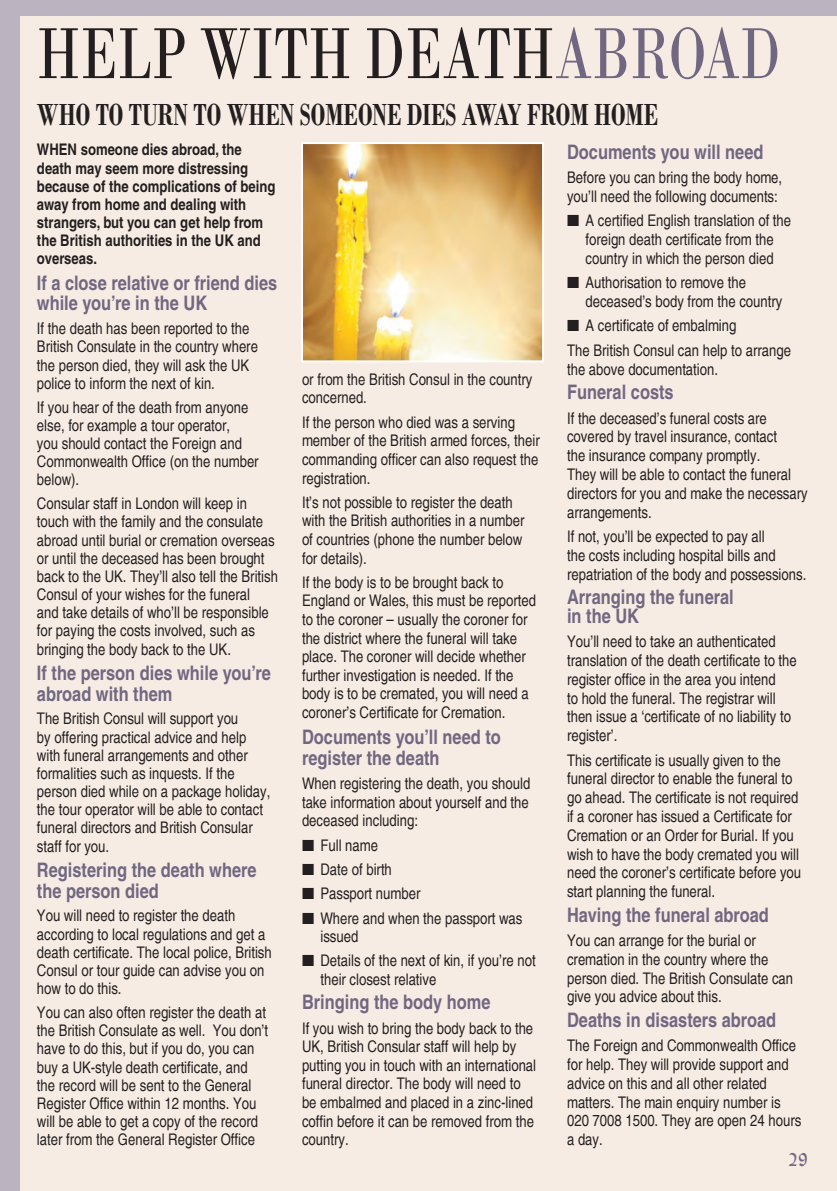
<style>
.page{position:relative;width:837px;height:1191px;background:#fff}
.page>*{position:absolute;margin:0;border:0;box-sizing:border-box;transform-origin:0 0}
.t1{font:76px "Bodoni";color:#231f20;scale:.7 1}
.t2{font:700 32px "Bodoni";color:#231f20;scale:.7 1}
.t3{font:700 condensed 20px/20.2px "Helvetica";color:#716781}
.t4{font:18px "Lydian";color:#716781}
.t5{font:condensed 16px/18.2px "Helvetica";color:#231f20}
.t6{font:700 condensed 16px/18.2px "Helvetica";color:#231f20}
.s1{color:#716781}
</style>
<div class="page">
<div style="left:0;top:0;width:837px;height:1190px;background:#bbb4c0"></div>
<div style="left:20px;top:16px;width:817px;height:1174px;background:#f6ece3"></div>
<img style="left:304px;top:145px;width:237px;height:214px">
<div style="left:301px;top:142px;width:243px;height:220px;border:2px solid #fff"></div>
<p class="t1" style="left:37px;top:8px;width:1064px">HELP WITH DEATH<span class="s1">ABROAD</span></p>
<p class="t2" style="left:37px;top:95px;width:889px">WHO TO TURN TO WHEN SOMEONE DIES AWAY FROM HOME</p>
<p class="t6" style="left:37px;top:140px;width:240px">WHEN someone dies abroad, the death may seem more distressing because of the complications of being away from home and dealing with strangers, but you can get help from the British authorities in the UK and overseas.</p>
<p class="t3" style="left:37px;top:273px;width:242px">If a close relative or friend dies while you’re in the UK</p>
<p class="t5" style="left:37px;top:319px;width:222px">If the death has been reported to the British Consulate in the country where the person died, they will ask the UK police to inform the next of kin.</p>
<p class="t5" style="left:37px;top:398px;width:223px">If you hear of the death from anyone else, for example a tour operator,<br>you should contact the Foreign and<br>Commonwealth Office (on the number below).</p>
<p class="t5" style="left:37px;top:494px;width:242px">Consular staff in London will keep in touch with the family and the consulate abroad until burial or cremation overseas or until the deceased has been brought back to the UK. They’ll also tell the British Consul of your wishes for the funeral<br>and take details of who’ll be responsible for paying the costs involved, such as bringing the body back to the UK.</p>
<p class="t3" style="left:37px;top:663px;width:235px">If the person dies while you’re abroad with them</p>
<p class="t5" style="left:37px;top:709px;width:235px">The British Consul will support you<br>by offering practical advice and help with funeral arrangements and other formalities such as inquests. If the person died while on a package holiday, the tour operator will be able to contact funeral directors and British Consular staff for you.</p>
<p class="t3" style="left:37px;top:860px;width:221px">Registering the death where the person died</p>
<p class="t5" style="left:37px;top:906px;width:236px">You will need to register the death according to local regulations and get a death certificate. The local police, British Consul or tour guide can advise you on how to do this.</p>
<p class="t5" style="left:37px;top:1003px;width:233px">You can also often register the death at the British Consulate as well. You don’t have to do this, but if you do, you can buy a UK-style death certificate, and the record will be sent to the General Register Office within 12 months. You will be able to get a copy of the record later from the General Register Office</p>
<p class="t5" style="left:302px;top:370px;width:232px">or from the British Consul in the country concerned.</p>
<p class="t5" style="left:302px;top:413px;width:239px">If the person who died was a serving member of the British armed forces, their commanding officer can also request the registration.</p>
<p class="t5" style="left:302px;top:493px;width:224px">It’s not possible to register the death with the British authorities in a number of countries (phone the number below for details).</p>
<p class="t5" style="left:302px;top:573px;width:236px">If the body is to be brought back to England or Wales, this must be reported to the coroner – usually the coroner for the district where the funeral will take place. The coroner will decide whether further investigation is needed. If the body is to be cremated, you will need a coroner’s Certificate for Cremation.</p>
<p class="t3" style="left:302px;top:726px;width:200px">Documents you’ll need to register the death</p>
<p class="t5" style="left:302px;top:774px;width:230px;text-align:justify">When registering the death, you should take information about yourself and the deceased including:</p>
<p class="t5" style="left:302px;top:836px;width:78px">■ Full name</p>
<p class="t5" style="left:302px;top:860px;width:91px">■ Date of birth</p>
<p class="t5" style="left:302px;top:884px;width:120px">■ Passport number</p>
<p class="t5" style="left:320px;top:908px;width:204px;text-indent:-18px">■ Where and when the passport was issued</p>
<p class="t5" style="left:320px;top:951px;width:217px;text-indent:-18px">■ Details of the next of kin, if you’re not their closest relative</p>
<p class="t3" style="left:302px;top:991px;width:190px">Bringing the body home</p>
<p class="t5" style="left:302px;top:1018px;width:236px">If you wish to bring the body back to the UK, British Consular staff will help by putting you in touch with an international funeral director. The body will need to be embalmed and placed in a zinc-lined coffin before it can be removed from the country.</p>
<p class="t3" style="left:567px;top:141px;width:198px">Documents you will need</p>
<p class="t5" style="left:567px;top:168px;width:217px;line-height:18.8px">Before you can bring the body home, you’ll need the following documents:</p>
<p class="t5" style="left:567px;top:211px;width:226px;line-height:18.8px;text-align:center">■ A certified English translation of the foreign death certificate from the country in which the person died</p>
<p class="t5" style="left:585px;top:273px;width:198px;line-height:18.8px;text-indent:-18px">■ Authorisation to remove the deceased’s body from the country</p>
<p class="t5" style="left:567px;top:317px;width:171px">■ A certificate of embalming</p>
<p class="t5" style="left:567px;top:341px;width:225px;line-height:18.8px">The British Consul can help to arrange the above documentation.</p>
<p class="t3" style="left:567px;top:382px;width:108px">Funeral costs</p>
<p class="t5" style="left:567px;top:408px;width:242px;line-height:18.8px">If the deceased’s funeral costs are covered by travel insurance, contact<br>the insurance company promptly.<br>They will be able to contact the funeral directors for you and make the necessary arrangements.</p>
<p class="t5" style="left:567px;top:527px;width:241px;line-height:18.8px">If not, you’ll be expected to pay all<br>the costs including hospital bills and repatriation of the body and possessions.</p>
<p class="t3" style="left:567px;top:587px;width:168px;line-height:18.8px">Arranging the funeral in the UK</p>
<p class="t5" style="left:567px;top:632px;width:231px;line-height:18.8px">You’ll need to take an authenticated translation of the death certificate to the register office in the area you intend<br>to hold the funeral. The registrar will then issue a ‘certificate of no liability to register’.</p>
<p class="t5" style="left:567px;top:750px;width:236px;line-height:18.8px">This certificate is usually given to the funeral director to enable the funeral to go ahead. The certificate is not required if a coroner has issued a Certificate for Cremation or an Order for Burial. If you wish to have the body cremated you will need the coroner’s certificate before you start planning the funeral.</p>
<p class="t3" style="left:567px;top:904px;width:203px">Having the funeral abroad</p>
<p class="t5" style="left:567px;top:930px;width:228px;line-height:18.8px">You can arrange for the burial or cremation in the country where the person died. The British Consulate can give you advice about this.</p>
<p class="t3" style="left:567px;top:1009px;width:211px">Deaths in disasters abroad</p>
<p class="t5" style="left:567px;top:1036px;width:236px;line-height:18.8px">The Foreign and Commonwealth Office for help. They will provide support and advice on this and all other related matters. The main enquiry number is<br>020 7008 1500. They are open 24 hours a day.</p>
<p class="t4" style="left:788px;top:1149px;width:21px">29</p>
</div>
